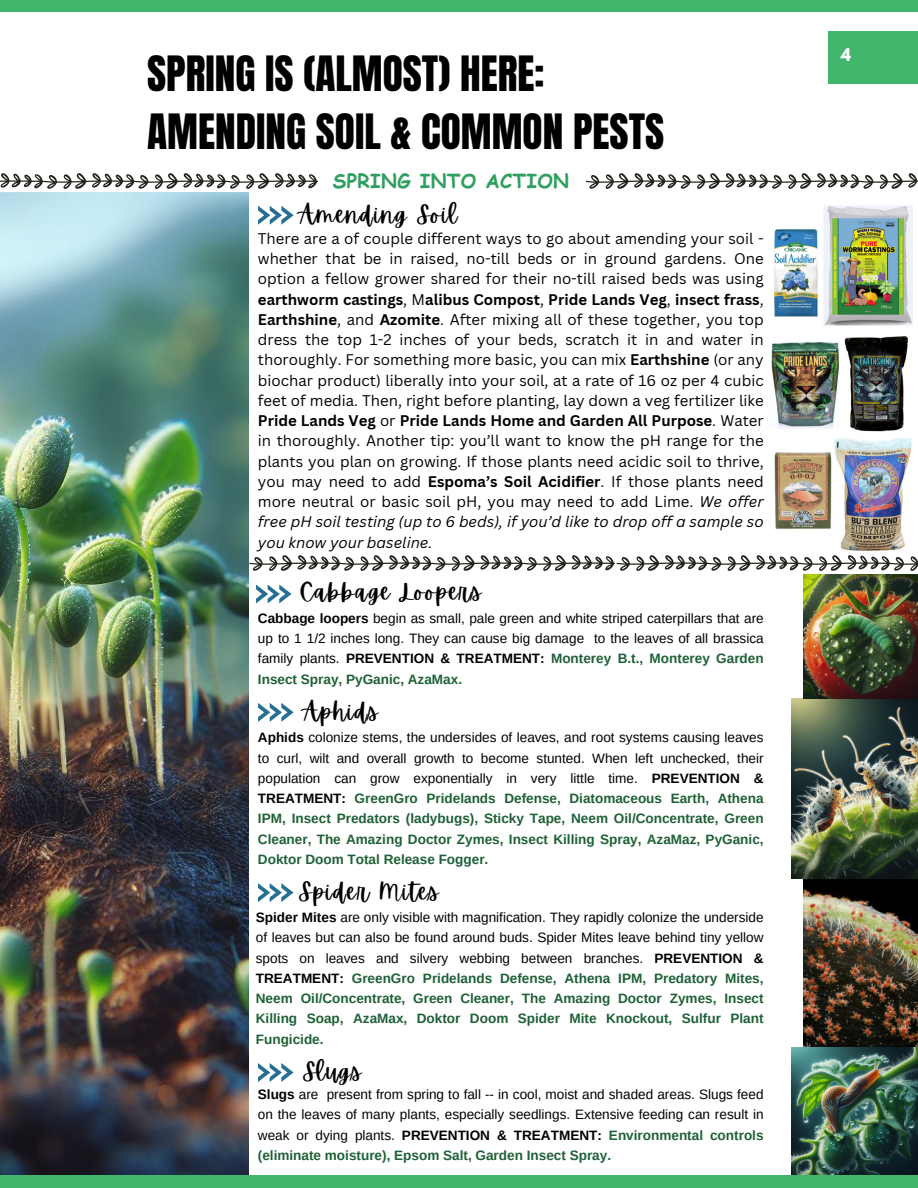
<style>
.page{position:relative;width:918px;height:1188px;background:#fff}
.page>*{position:absolute;margin:0;border:0;box-sizing:border-box;transform-origin:0 0}
.t1{font:41.4px/57.3px "Anton";color:#000}
.t2{font:24px "Apricots";letter-spacing:.05em;color:#000}
.t3{font:700 19.5px "Comic Sans MS";letter-spacing:.015em;color:#2f9f5f}
.t4{font:700 15.45px "League Spartan";color:#fff}
.t5{font:15px/20.2px "Canva Sans";color:#000;text-align:justify}
.t6{font:700 13.5px/20.2px "Arimo";color:#1e6135;text-align:justify}
.t7{font:13.5px/20.2px "Arimo";color:#000;text-align:justify}
.s1{font-weight:700}
.s2{font-style:italic}
.s3{font-weight:700;color:#1e6135}
.s4{color:#000}
.s5{font-weight:400;color:#000}
</style>
<div class="page">
<div style="left:0;top:0;width:918px;height:12px;background:#42b66d"></div>
<div style="left:828px;top:32px;width:90px;height:52px;background:#42b66d"></div>
<img style="left:0;top:192px;width:248px;height:983px">
<img style="left:804px;top:879px;width:114px;height:168px">
<img style="left:792px;top:1047px;width:126px;height:127px">
<img style="left:792px;top:698px;width:126px;height:180px">
<svg style="left:258px;top:1063px;width:36px;height:19px"></svg>
<svg style="left:258px;top:883px;width:36px;height:19px"></svg>
<svg style="left:258px;top:703px;width:36px;height:19px"></svg>
<svg style="left:256px;top:585px;width:36px;height:18px"></svg>
<img style="left:804px;top:574px;width:114px;height:124px">
<div style="left:0;top:1175px;width:918px;height:13px;background:#42b66d"></div>
<svg style="left:258px;top:206px;width:36px;height:19px"></svg>
<svg style="left:249px;top:555px;width:669px;height:16px"></svg>
<svg style="left:586px;top:173px;width:332px;height:16px"></svg>
<svg style="left:0;top:173px;width:318px;height:16px"></svg>
<img style="left:823px;top:205px;width:90px;height:121px">
<img style="left:834px;top:438px;width:78px;height:113px">
<img style="left:774px;top:452px;width:58px;height:77px">
<img style="left:771px;top:342px;width:68px;height:87px">
<img style="left:844px;top:336px;width:64px;height:96px">
<img style="left:774px;top:230px;width:44px;height:86px">
<p class="t1" style="left:147px;top:46px;width:518px">SPRING IS (ALMOST) HERE:<br>AMENDING SOIL &amp; COMMON PESTS</p>
<p class="t3" style="left:333px;top:166px;width:238px">SPRING INTO ACTION</p>
<p class="t2" style="left:299px;top:200px;width:160px">Amending Soil</p>
<p class="t5" style="left:258px;top:228px;width:507px">There are a of couple different ways to go about amending your soil - whether that be in raised, no-till beds or in ground gardens. One option a fellow grower shared for their no-till raised beds was using <span class="s1">earthworm castings</span>, M<span class="s1">alibus Compost</span>, <span class="s1">Pride Lands Veg</span>, <span class="s1">insect frass</span>, <span class="s1">Earthshine</span>, and <span class="s1">Azomite</span>. After mixing all of these together, you top dress the top 1-2 inches of your beds, scratch it in and water in thoroughly. For something more basic, you can mix <span class="s1">Earthshine</span> (or any biochar product) liberally into your soil, at a rate of 16 oz per 4 cubic feet of media. Then, right before planting, lay down a veg fertilizer like <span class="s1">Pride Lands Veg</span> or <span class="s1">Pride Lands Home and Garden All Purpose</span>. Water in thoroughly. Another tip: you’ll want to know the pH range for the plants you plan on growing. If those plants need acidic soil to thrive, you may need to add <span class="s1">Espoma’s Soil Acidifier</span>. If those plants need more neutral or basic soil pH, you may need to add Lime. <span class="s2">We offer free pH soil testing (up to 6 beds), if you’d like to drop off a sample so you know your baseline.</span></p>
<h2 class="t2" style="left:300px;top:578px;width:183px">Cabbage Loopers</h2>
<p class="t7" style="left:258px;top:608px;width:507px"><span class="s1">Cabbage loopers</span> begin as small, pale green and white striped caterpillars that are up to 1 1/2 inches long. They can cause big damage to the leaves of all brassica family plants. <span class="s1">PREVENTION &amp; TREATMENT:</span> <span class="s3">Monterey B.t., Monterey Garden Insect Spray, PyGanic, AzaMax.</span></p>
<h2 class="t2" style="left:303px;top:697px;width:77px">Aphids</h2>
<p class="t6" style="left:258px;top:727px;width:507px"><span class="s4">Aphids</span> <span class="s5">colonize stems, the undersides of leaves, and root systems causing leaves to curl, wilt and overall growth to become stunted. When left unchecked, their population can grow exponentially in very little time.</span> <span class="s4">PREVENTION &amp; TREATMENT:</span> GreenGro Pridelands Defense, Diatomaceous Earth, Athena IPM, Insect Predators (ladybugs), Sticky Tape, Neem Oil/Concentrate, Green Cleaner, The Amazing Doctor Zymes, Insect Killing Spray, AzaMaz, PyGanic, Doktor Doom Total Release Fogger.</p>
<p class="t2" style="left:299px;top:878px;width:141px">Spider Mites</p>
<p class="t6" style="left:256px;top:907px;width:509px"><span class="s4">Spider Mites</span> <span class="s5">are only visible with magnification. They rapidly colonize the underside of leaves but can also be found around buds. Spider Mites leave behind tiny yellow spots on leaves and silvery webbing between branches.</span> <span class="s4">PREVENTION &amp; TREATMENT:</span> GreenGro Pridelands Defense, Athena IPM, Predatory Mites, Neem Oil/Concentrate, Green Cleaner, The Amazing Doctor Zymes, Insect Killing Soap, AzaMax, Doktor Doom Spider Mite Knockout, Sulfur Plant Fungicide.</p>
<p class="t2" style="left:303px;top:1058px;width:60px">Slugs</p>
<p class="t7" style="left:258px;top:1084px;width:507px"><span class="s1">Slugs</span> are present from spring to fall -- in cool, moist and shaded areas. Slugs feed on the leaves of many plants, especially seedlings. Extensive feeding can result in weak or dying plants. <span class="s1">PREVENTION &amp; TREATMENT:</span> <span class="s3">Environmental controls (eliminate moisture), Epsom Salt, Garden Insect Spray.</span></p>
<h1 class="t4" style="left:841px;top:47px;width:12px">4</h1>
</div>
